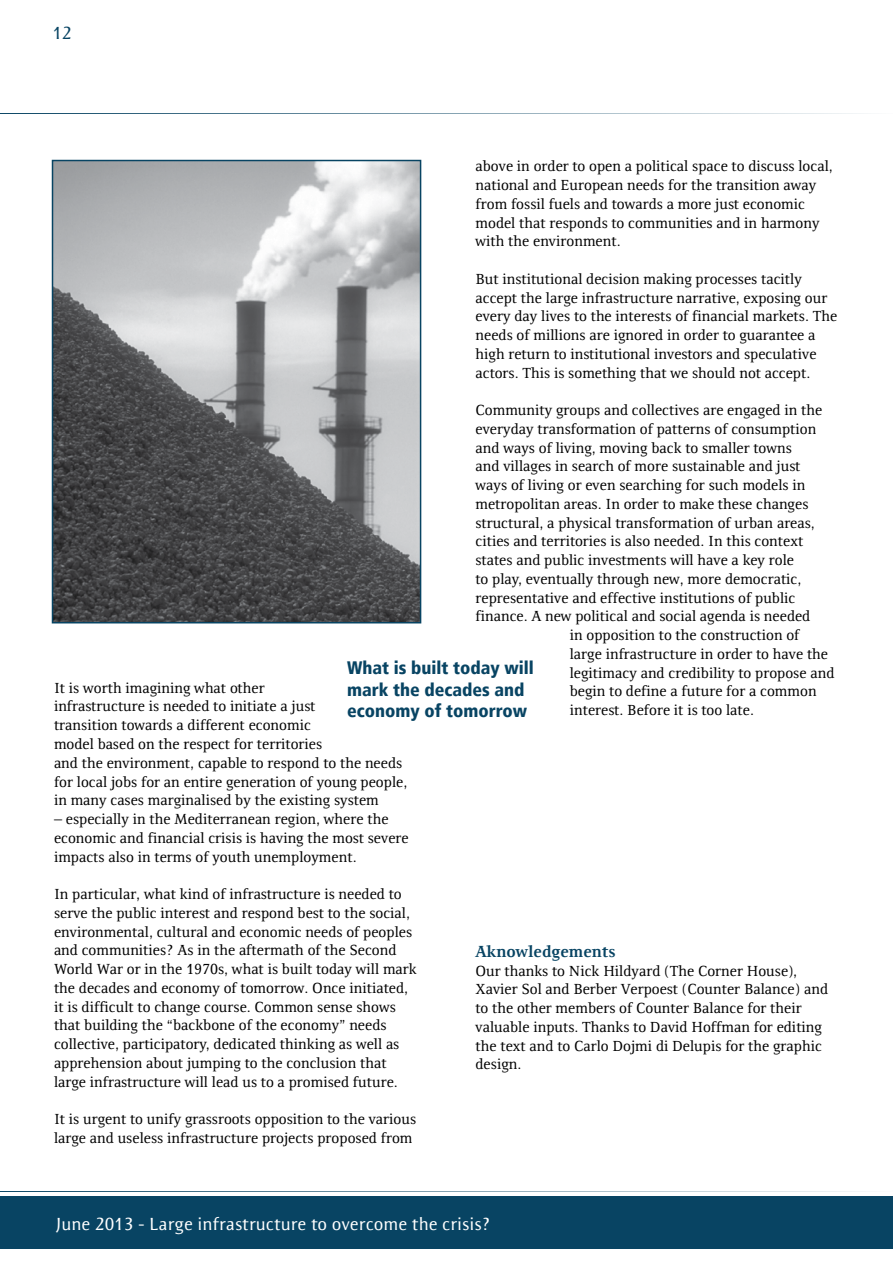
<style>
.page{position:relative;width:893px;height:1263px;background:#fff}
.page>*{position:absolute;margin:0;border:0;box-sizing:border-box;transform-origin:0 0}
.t1{font:900 condensed 18px/21.6px "Frutiger LT";color:#084463}
.t2{font:18px "Resavska BG Sans";color:#fff}
.t3{font:18px "Resavska BG Sans";color:#084463}
.t4{font:700 16.5px "Resavska BG";color:#084463}
.t5{font:15px/18.8px "Resavska BG";color:#000}
</style>
<div class="page">
<div style="left:0;top:1196px;width:893px;height:53px;background:#084463"></div>
<hr style="left:0;top:113px;width:893px;height:1px;background:#084463">
<hr style="left:0;top:1191px;width:893px;height:1px;background:#084463">
<img style="left:55px;top:163px;width:363px;height:457px">
<div style="left:52px;top:160px;width:369px;height:463px;border:2px solid #084463"></div>
<p class="t3" style="left:52px;top:23px;width:21px">12</p>
<p class="t5" style="left:476px;top:157px;width:359px">above in order to open a political space to discuss local, national and European needs for the transition away from fossil fuels and towards a more just economic model that responds to communities and in harmony with the environment.</p>
<p class="t5" style="left:476px;top:269px;width:363px">But institutional decision making processes tacitly accept the large infrastructure narrative, exposing our every day lives to the interests of financial markets. The needs of millions are ignored in order to guarantee a high return to institutional investors and speculative actors. This is something that we should not accept.</p>
<p class="t5" style="left:476px;top:401px;width:348px">Community groups and collectives are engaged in the</p>
<p class="t5" style="left:476px;top:419px;width:342px">everyday transformation of patterns of consumption</p>
<p class="t5" style="left:476px;top:438px;width:318px">and ways of living, moving back to smaller towns</p>
<p class="t5" style="left:476px;top:457px;width:327px">and villages in search of more sustainable and just</p>
<p class="t5" style="left:476px;top:476px;width:331px">ways of living or even searching for such models in</p>
<p class="t5" style="left:476px;top:494px;width:334px">metropolitan areas. In order to make these changes</p>
<p class="t5" style="left:476px;top:513px;width:341px">structural, a physical transformation of urban areas,</p>
<p class="t5" style="left:476px;top:532px;width:329px">cities and territories is also needed. In this context</p>
<p class="t5" style="left:476px;top:551px;width:320px">states and public investments will have a key role</p>
<p class="t5" style="left:476px;top:569px;width:327px">to play, eventually through new, more democratic,</p>
<p class="t5" style="left:476px;top:588px;width:321px">representative and effective institutions of public</p>
<p class="t5" style="left:476px;top:607px;width:336px">finance. A new political and social agenda is needed</p>
<p class="t5" style="left:570px;top:626px;width:231px">in opposition to the construction of</p>
<p class="t5" style="left:570px;top:644px;width:260px">large infrastructure in order to have the</p>
<p class="t5" style="left:570px;top:663px;width:266px">legitimacy and credibility to propose and</p>
<p class="t5" style="left:570px;top:682px;width:248px">begin to define a future for a common</p>
<p class="t5" style="left:570px;top:701px;width:186px">interest. Before it is too late.</p>
<p class="t1" style="left:347px;top:657px;width:188px">What is built today will mark the decades and economy of tomorrow</p>
<p class="t5" style="left:54px;top:678px;width:355px">It is worth imagining what other<br>infrastructure is needed to initiate a just<br>transition towards a different economic<br>model based on the respect for territories<br>and the environment, capable to respond to the needs for local jobs for an entire generation of young people, in many cases marginalised by the existing system</p>
<p class="t5" style="left:54px;top:810px;width:356px">– especially in the Mediterranean region, where the economic and financial crisis is having the most severe impacts also in terms of youth unemployment.</p>
<p class="t5" style="left:54px;top:885px;width:364px">In particular, what kind of infrastructure is needed to serve the public interest and respond best to the social, environmental, cultural and economic needs of peoples and communities? As in the aftermath of the Second World War or in the 1970s, what is built today will mark the decades and economy of tomorrow. Once initiated, it is difficult to change course. Common sense shows that building the “backbone of the economy” needs collective, participatory, dedicated thinking as well as apprehension about jumping to the conclusion that large infrastructure will lead us to a promised future.</p>
<p class="t5" style="left:54px;top:1110px;width:364px">It is urgent to unify grassroots opposition to the various large and useless infrastructure projects proposed from</p>
<p class="t4" style="left:476px;top:942px;width:142px">Aknowledgements</p>
<p class="t5" style="left:476px;top:961px;width:354px">Our thanks to Nick Hildyard (The Corner House), Xavier Sol and Berber Verpoest (Counter Balance) and to the other members of Counter Balance for their valuable inputs. Thanks to David Hoffman for editing the text and to Carlo Dojmi di Delupis for the graphic design.</p>
<p class="t2" style="left:56px;top:1213px;width:436px">June 2013 - Large infrastructure to overcome the crisis?</p>
</div>
